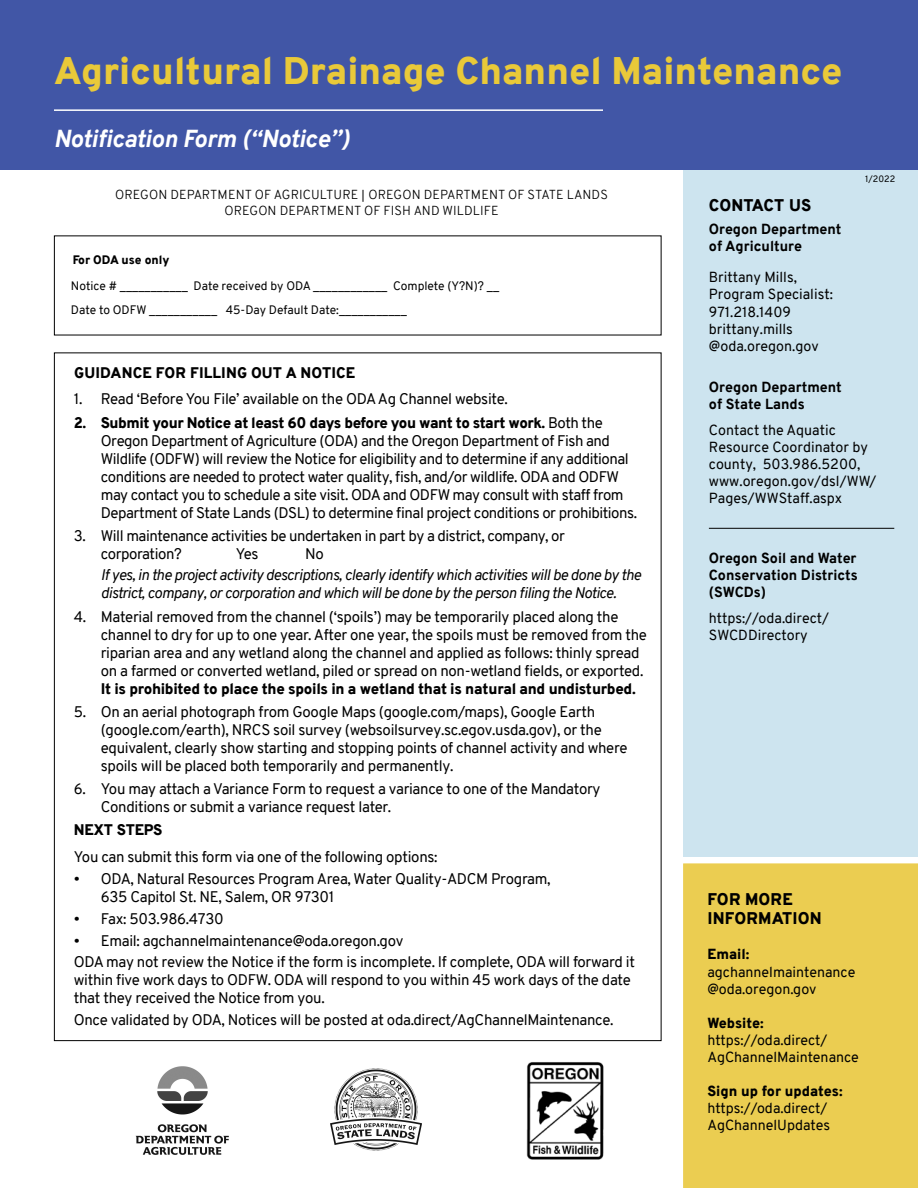
<style>
.page{position:relative;width:918px;height:1188px;background:#fff}
.page>*{position:absolute;margin:0;border:0;box-sizing:border-box;transform-origin:0 0}
.t1{font:900 37.5px "Overpass";color:#e9c939}
.t2{font:italic 800 24px "Overpass";color:#fff}
.t3{font:900 16.5px/19.8px "Overpass";letter-spacing:.01em;color:#000}
.t4{font:15px/18px "Overpass";letter-spacing:-.02em;color:#000}
.t5{font:italic 15px/18px "Overpass";letter-spacing:-.03em;color:#000}
.t6{font:900 15px "Overpass";letter-spacing:-.02em;color:#000}
.t7{font:900 15px "Overpass";letter-spacing:.01em;color:#000}
.t8{font:14.25px/17.1px "Overpass";color:#000}
.t9{font:800 14.25px/17.1px "Overpass";color:#000}
.t10{font:900 14.25px "Overpass";color:#000}
.t11{font:300 12.75px/15.3px "Overpass";letter-spacing:.01em;color:#000;text-align:center}
.t12{font:12px/23.4px "Overpass";color:#000}
.t13{font:900 12px "Overpass";color:#000}
.t14{font:9px "Overpass";color:#000}
.s1{font-family:"Arial";font-weight:400}
.s2{font-weight:900}
</style>
<div class="page">
<div style="left:684px;top:169px;width:234px;height:688px;background:#cde4ef"></div>
<div style="left:0;top:0;width:918px;height:169px;background:#4156a6"></div>
<hr style="left:54px;top:109px;width:549px;height:2px;background:#fff">
<div style="left:683px;top:863px;width:235px;height:325px;background:#ebcd51"></div>
<hr style="left:709px;top:528px;width:185px;height:1px;background:#000">
<img style="left:136px;top:1066px;width:93px;height:89px">
<img style="left:526px;top:1062px;width:78px;height:98px">
<img style="left:331px;top:1068px;width:91px;height:83px">
<h1 class="t1" style="left:54px;top:44px;width:790px">Agricultural Drainage Channel Maintenance</h1>
<h2 class="t2" style="left:54px;top:122px;width:297px">Notification Form (“Notice”)</h2>
<p class="t11" style="left:115px;top:187px;width:494px">OREGON DEPARTMENT OF AGRICULTURE <span class="s1">|</span> OREGON DEPARTMENT OF STATE LANDS<br>OREGON DEPARTMENT OF FISH AND WILDLIFE</p>
<p class="t13" style="left:73px;top:251px;width:98px">For ODA use only</p>
<p class="t12" style="left:71px;top:275px;width:430px">Notice # ___________ Date received by ODA ____________ Complete (Y?N)? __<br>Date to ODFW ___________ 45-Day Default Date:___________</p>
<p class="t7" style="left:74px;top:363px;width:283px">GUIDANCE FOR FILLING OUT A NOTICE</p>
<p class="t4" style="left:74px;top:390px;width:436px">1. Read ‘Before You File’ available on the ODA Ag Channel website.</p>
<p class="t4" style="left:101px;top:413px;width:538px;text-indent:-27px"><span class="s2">2. Submit your Notice at least 60 days before you want to start work.</span> Both the Oregon Department of Agriculture (ODA) and the Oregon Department of Fish and Wildlife (ODFW) will review the Notice for eligibility and to determine if any additional conditions are needed to protect water quality, fish, and/or wildlife. ODA and ODFW may contact you to schedule a site visit. ODA and ODFW may consult with staff from Department of State Lands (DSL) to determine final project conditions or prohibitions.</p>
<p class="t4" style="left:101px;top:527px;width:466px;text-indent:-27px">3. Will maintenance activities be undertaken in part by a district, company, or corporation?</p>
<p class="t4" style="left:236px;top:545px;width:24px">Yes</p>
<p class="t4" style="left:305px;top:545px;width:20px">No</p>
<p class="t5" style="left:101px;top:566px;width:542px">If yes, in the project activity descriptions, clearly identify which activities will be done by the district, company, or corporation and which will be done by the person filing the Notice.</p>
<p class="t4" style="left:101px;top:607px;width:548px;text-indent:-27px">4. Material removed from the channel (‘spoils’) may be temporarily placed along the channel to dry for up to one year. After one year, the spoils must be removed from the riparian area and any wetland along the channel and applied as follows: thinly spread on a farmed or converted wetland, piled or spread on non-wetland fields, or exported.</p>
<p class="t6" style="left:101px;top:678px;width:537px">It is prohibited to place the spoils in a wetland that is natural and undisturbed.</p>
<p class="t4" style="left:101px;top:703px;width:528px;text-indent:-27px">5. On an aerial photograph from Google Maps (google.com/maps), Google Earth (google.com/earth), NRCS soil survey (websoilsurvey.sc.egov.usda.gov), or the equivalent, clearly show starting and stopping points of channel activity and where spoils will be placed both temporarily and permanently.</p>
<p class="t4" style="left:101px;top:780px;width:501px;text-indent:-27px">6. You may attach a Variance Form to request a variance to one of the Mandatory<br>Conditions or submit a variance request later.</p>
<p class="t6" style="left:74px;top:819px;width:90px">NEXT STEPS</p>
<p class="t4" style="left:74px;top:848px;width:365px">You can submit this form via one of the following options:</p>
<p class="t4" style="left:101px;top:870px;width:451px;text-indent:-27px">• ODA, Natural Resources Program Area, Water Quality-ADCM Program,<br>635 Capitol St. NE, Salem, OR 97301</p>
<p class="t4" style="left:74px;top:910px;width:151px">• Fax: 503.986.4730</p>
<p class="t4" style="left:74px;top:930px;width:563px;line-height:21.8px">• Email: agchannelmaintenance@oda.oregon.gov<br>ODA may not review the Notice if the form is incomplete. If complete, ODA will forward it</p>
<p class="t4" style="left:74px;top:971px;width:559px">within five work days to ODFW. ODA will respond to you within 45 work days of the date that they received the Notice from you.</p>
<p class="t4" style="left:74px;top:1011px;width:541px">Once validated by ODA, Notices will be posted at oda.direct/AgChannelMaintenance.</p>
<p class="t14" style="left:865px;top:173px;width:32px">1/2022</p>
<p class="t3" style="left:709px;top:195px;width:104px">CONTACT US</p>
<p class="t9" style="left:709px;top:220px;width:134px">Oregon Department of Agriculture</p>
<p class="t8" style="left:709px;top:269px;width:125px">Brittany Mills,<br>Program Specialist:<br>971.218.1409 brittany.mills @oda.oregon.gov</p>
<p class="t9" style="left:709px;top:378px;width:134px">Oregon Department of State Lands</p>
<p class="t8" style="left:709px;top:422px;width:169px">Contact the Aquatic<br>Resource Coordinator by county, 503.986.5200, www.oregon.gov/dsl/WW/<br>Pages/WWStaff.aspx</p>
<p class="t9" style="left:709px;top:549px;width:150px;text-align:justify">Oregon Soil and Water Conservation Districts (SWCDs)</p>
<p class="t8" style="left:709px;top:610px;width:122px">https://oda.direct/<br>SWCDDirectory</p>
<p class="t3" style="left:707px;top:889px;width:116px">FOR MORE<br>INFORMATION</p>
<p class="t10" style="left:707px;top:944px;width:44px">Email:</p>
<p class="t8" style="left:707px;top:963px;width:149px">agchannelmaintenance @oda.oregon.gov</p>
<p class="t10" style="left:707px;top:1013px;width:58px">Website:</p>
<p class="t8" style="left:707px;top:1032px;width:153px">https://oda.direct/<br>AgChannelMaintenance</p>
<p class="t10" style="left:707px;top:1081px;width:137px">Sign up for updates:</p>
<p class="t8" style="left:707px;top:1100px;width:124px">https://oda.direct/<br>AgChannelUpdates</p>
</div>
